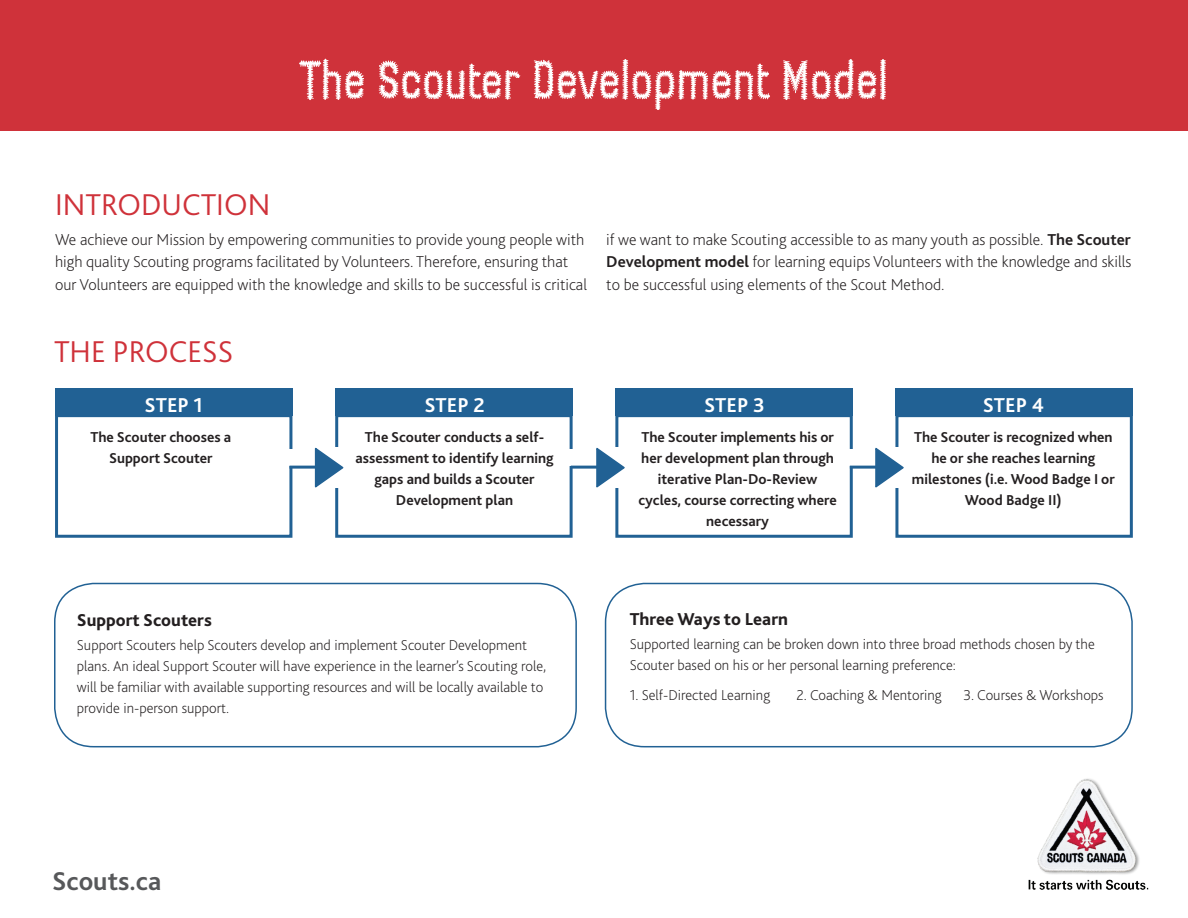
<style>
.page{position:relative;width:1188px;height:918px;background:#fff}
.page>*{position:absolute;margin:0;border:0;box-sizing:border-box;transform-origin:0 0}
.t1{font:54px "Conference Call BH Line Two";color:#fff}
.t2{font:300 31.5px "Bliss 2";color:#cf323a}
.t3{font:700 27px "Bliss 2";color:#57585a}
.t4{font:700 21px "Bliss 2";color:#fff}
.t5{font:800 18px "Bliss 2";color:#231f20}
.t6{font:200 16.5px/22.5px "Bliss 2";color:#231f20}
.t7{font:200 15px/21px "Bliss 2";color:#231f20}
.t8{font:700 15px/21px "Bliss 2";color:#231f20;text-align:center}
.s1{font-weight:700}
</style>
<div class="page">
<div style="left:55px;top:388px;width:237px;height:28px;background:#216194"></div>
<div style="left:335px;top:388px;width:238px;height:28px;background:#216194"></div>
<div style="left:615px;top:388px;width:238px;height:28px;background:#216194"></div>
<div style="left:895px;top:388px;width:238px;height:28px;background:#216194"></div>
<div style="left:55px;top:414px;width:237px;height:124px;border:3px solid #216194"></div>
<div style="left:615px;top:414px;width:238px;height:124px;border:3px solid #216194"></div>
<div style="left:895px;top:414px;width:238px;height:124px;border:3px solid #216194"></div>
<div style="left:335px;top:414px;width:238px;height:124px;border:3px solid #216194"></div>
<div style="left:0;top:0;width:1188px;height:131px;background:#cf323a"></div>
<div style="left:269px;top:449px;width:41px;height:17px;background:#fff"></div>
<hr style="left:290px;top:466px;width:30px;height:3px;background:#216194">
<svg style="left:314px;top:446px;width:30px;height:43px"></svg>
<div style="left:550px;top:449px;width:41px;height:17px;background:#fff"></div>
<hr style="left:571px;top:466px;width:30px;height:3px;background:#216194">
<svg style="left:595px;top:446px;width:30px;height:43px"></svg>
<div style="left:829px;top:449px;width:41px;height:17px;background:#fff"></div>
<hr style="left:850px;top:466px;width:30px;height:3px;background:#216194">
<svg style="left:874px;top:446px;width:30px;height:43px"></svg>
<div style="left:54px;top:583px;width:523px;height:164px;border:2px solid #216194;border-radius:39px"></div>
<div style="left:605px;top:583px;width:528px;height:164px;border:2px solid #216194;border-radius:39px"></div>
<img style="left:1028px;top:778px;width:121px;height:112px">
<h1 class="t1" style="left:300px;top:45px;width:590px">The Scouter Development Model</h1>
<h2 class="t2" style="left:55px;top:185px;width:217px">INTRODUCTION</h2>
<p class="t6" style="left:55px;top:228px;width:534px">We achieve our Mission by empowering communities to provide young people with high quality Scouting programs facilitated by Volunteers. Therefore, ensuring that our Volunteers are equipped with the knowledge and skills to be successful is critical</p>
<p class="t6" style="left:606px;top:228px;width:527px;text-align:justify">if we want to make Scouting accessible to as many youth as possible. <span class="s1">The Scouter Development model</span> for learning equips Volunteers with the knowledge and skills to be successful using elements of the Scout Method.</p>
<h2 class="t2" style="left:54px;top:332px;width:181px">THE PROCESS</h2>
<h3 class="t4" style="left:145px;top:392px;width:60px">STEP 1</h3>
<h3 class="t4" style="left:424px;top:392px;width:62px">STEP 2</h3>
<h3 class="t4" style="left:704px;top:392px;width:62px">STEP 3</h3>
<h3 class="t4" style="left:983px;top:392px;width:63px">STEP 4</h3>
<p class="t8" style="left:90px;top:426px;width:142px">The Scouter chooses a<br>Support Scouter</p>
<p class="t8" style="left:355px;top:426px;width:200px">The Scouter conducts a self&shy;assessment to identify learning gaps and builds a Scouter<br>Development plan</p>
<p class="t8" style="left:639px;top:426px;width:200px">The Scouter implements his or her development plan through iterative Plan-Do-Review cycles, course correcting where necessary</p>
<p class="t8" style="left:912px;top:426px;width:204px">The Scouter is recognized when he or she reaches learning milestones (i.e. Wood Badge I or<br>Wood Badge II)</p>
<p class="t5" style="left:77px;top:609px;width:137px">Support Scouters</p>
<p class="t7" style="left:77px;top:634px;width:471px">Support Scouters help Scouters develop and implement Scouter Development plans. An ideal Support Scouter will have experience in the learner’s Scouting role, will be familiar with available supporting resources and will be locally available to provide in-person support.</p>
<h3 class="t3" style="left:52px;top:864px;width:111px">Scouts.ca</h3>
<p class="t5" style="left:630px;top:608px;width:160px">Three Ways to Learn</p>
<p class="t7" style="left:630px;top:633px;width:467px">Supported learning can be broken down into three broad methods chosen by the<br>Scouter based on his or her personal learning preference:</p>
<p class="t7" style="left:630px;top:684px;width:142px">1. Self-Directed Learning</p>
<p class="t7" style="left:797px;top:684px;width:147px">2. Coaching &amp; Mentoring</p>
<p class="t7" style="left:964px;top:684px;width:142px">3. Courses &amp; Workshops</p>
</div>
